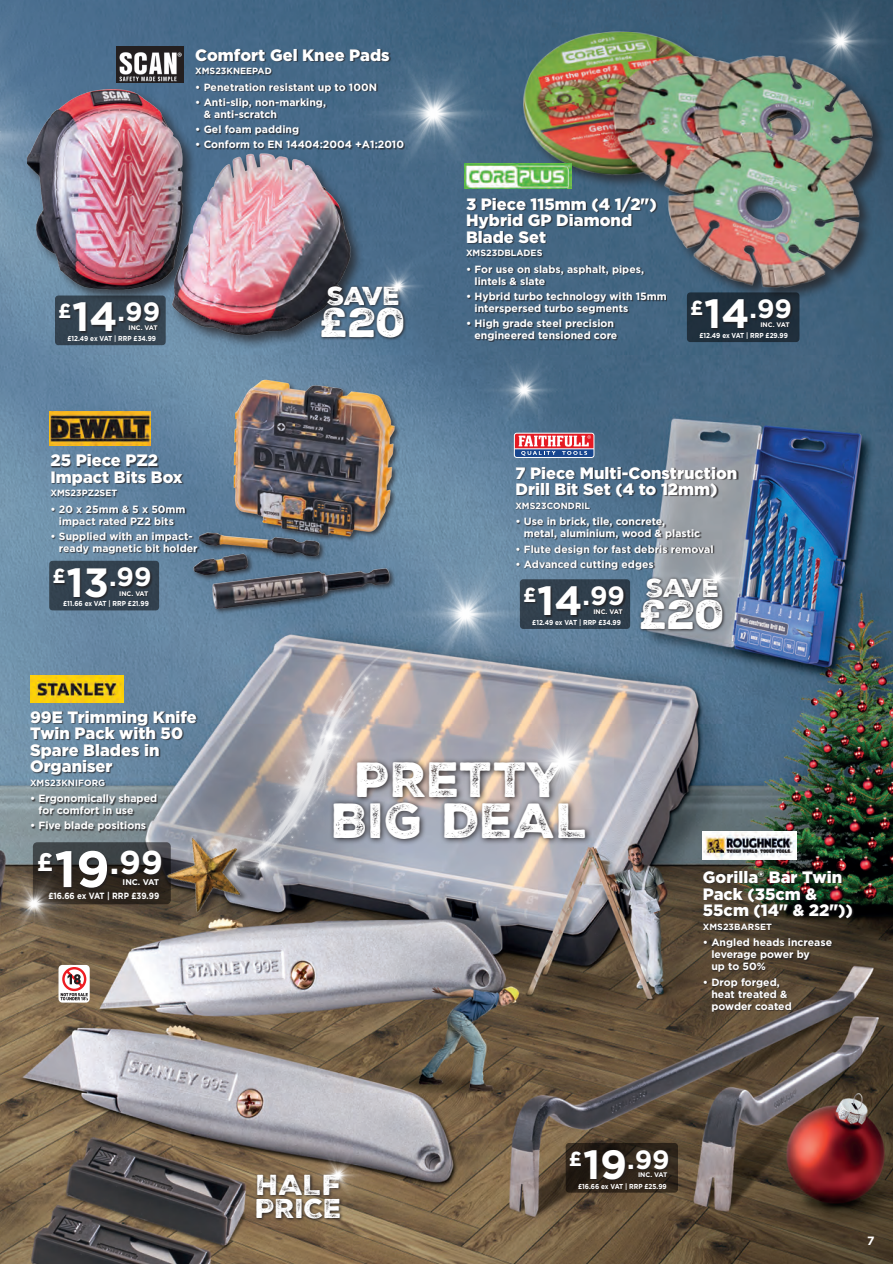
<style>
.page{position:relative;width:893px;height:1264px;background:#fff}
.page>*{position:absolute;margin:0;border:0;box-sizing:border-box;transform-origin:0 0}
.t1{font:47.85px/40.3px "Nexa Rust Sans Black 2";color:#fff;text-align:center}
.t2{font:40.2px "Nexa Rust Sans Black 2";color:#fff}
.t3{font:700 33px "Gotham";color:#fff}
.t4{font:28.05px "Nexa Rust Sans Black 2";color:#fff}
.t5{font:700 26.4px "Gotham";color:#fff}
.t6{font:26.4px "Nexa Rust Sans Black 2";color:#fff}
.t7{font:25.2px "Nexa Rust Sans Black 2";letter-spacing:-.03em;color:#fff}
.t8{font:900 16.5px/16.5px "Gotham";color:#fff}
.t9{font:700 12px "Gotham";color:#fff}
.t10{font:700 10.5px/12px "Gotham";color:#fff}
.t11{font:700 9px "Gotham";color:#fff}
.t12{font:700 9px "Gotham";color:#fff;scale:.88 1}
.t13{font:700 8.25px "Gotham";letter-spacing:-.045em;color:#fff}
.t14{font:700 7.2px "Gotham";color:#fff;scale:.88 1}
.t15{font:700 6.6px "Gotham";letter-spacing:-.045em;color:#fff}
.s1{font-size:20.4px}
.s2{font-size:40.8px}
.s3{font-size:25.5px}
.s4{font-size:51px}
</style>
<div class="page">
<img style="left:0;top:0;width:893px;height:1264px">
<img style="left:115px;top:60px;width:242px;height:291px">
<img style="left:448px;top:0;width:445px;height:312px">
<img style="left:60px;top:351px;width:349px;height:321px">
<img style="left:0;top:314px;width:115px;height:184px">
<img style="left:0;top:0;width:120px;height:314px">
<img style="left:0;top:83px;width:12px;height:152px">
<svg style="left:319px;top:284px;width:88px;height:57px;background:#35424f"></svg>
<img style="left:365px;top:252px;width:66px;height:67px">
<svg style="left:638px;top:576px;width:88px;height:56px;background:#565b63"></svg>
<img style="left:684px;top:544px;width:67px;height:67px">
<svg style="left:462px;top:757px;width:130px;height:88px;background:#817c7d"></svg>
<img style="left:500px;top:700px;width:114px;height:108px">
<img style="left:103px;top:832px;width:239px;height:153px">
<img style="left:162px;top:571px;width:300px;height:370px">
<img style="left:356px;top:36px;width:154px;height:155px">
<img style="left:788px;top:0;width:105px;height:93px">
<img style="left:388px;top:537px;width:154px;height:154px">
<img style="left:480px;top:345px;width:89px;height:89px">
<svg style="left:59px;top:965px;width:31px;height:37px"></svg>
<svg style="left:60px;top:967px;width:28px;height:33px"></svg>
<svg style="left:254px;top:1172px;width:90px;height:50px;background:#5f4f3d"></svg>
<img style="left:305px;top:1142px;width:67px;height:67px">
<img style="left:703px;top:831px;width:93px;height:28px">
<img style="left:465px;top:164px;width:106px;height:25px">
<img style="left:30px;top:675px;width:94px;height:27px">
<div style="left:703px;top:871px;width:150px;height:142px;background:#231f20;opacity:.75"></div>
<svg style="left:566px;top:1143px;width:112px;height:49px;background:#2c2218"></svg>
<div style="left:570px;top:1150px;width:101px;height:32px;background:#231f20;opacity:.75"></div>
<div style="left:639px;top:1173px;width:29px;height:5px;background:#2d241d"></div>
<div style="left:31px;top:711px;width:167px;height:121px;background:#231f20;opacity:.75"></div>
<svg style="left:33px;top:842px;width:138px;height:62px;background:#373634"></svg>
<div style="left:39px;top:851px;width:125px;height:39px;background:#231f20;opacity:.75"></div>
<div style="left:124px;top:878px;width:36px;height:8px;background:#231f20"></div>
<div style="left:51px;top:454px;width:148px;height:101px;background:#231f20;opacity:.75"></div>
<div style="left:49px;top:561px;width:110px;height:49px;background:#32404e;border-radius:3px"></div>
<div style="left:54px;top:568px;width:99px;height:31px;background:#231f20;opacity:.75"></div>
<div style="left:120px;top:591px;width:30px;height:6px;background:#231f20;opacity:.75"></div>
<div style="left:516px;top:467px;width:222px;height:104px;background:#231f20;opacity:.75"></div>
<div style="left:520px;top:579px;width:110px;height:50px;background:#2f3e4c;border-radius:3px"></div>
<div style="left:524px;top:586px;width:102px;height:31px;background:#231f20;opacity:.75"></div>
<div style="left:594px;top:609px;width:30px;height:6px;background:#231f20;opacity:.75"></div>
<div style="left:466px;top:197px;width:201px;height:145px;background:#231f20;opacity:.75"></div>
<div style="left:687px;top:292px;width:112px;height:50px;background:#1f2f3b;border-radius:3px"></div>
<div style="left:691px;top:299px;width:102px;height:32px;background:#231f20;opacity:.75"></div>
<div style="left:761px;top:322px;width:30px;height:6px;background:#202831"></div>
<div style="left:196px;top:49px;width:209px;height:101px;background:#231f20;opacity:.75"></div>
<div style="left:55px;top:295px;width:111px;height:50px;background:#344350;border-radius:3px"></div>
<div style="left:60px;top:302px;width:101px;height:32px;background:#231f20;opacity:.75"></div>
<div style="left:129px;top:325px;width:30px;height:6px;background:#231f20;opacity:.75"></div>
<img style="left:153px;top:816px;width:107px;height:108px">
<img style="left:0;top:857px;width:80px;height:93px">
<img style="left:117px;top:47px;width:67px;height:36px">
<img style="left:49px;top:412px;width:101px;height:33px">
<svg style="left:514px;top:433px;width:80px;height:23px"></svg>
<div style="left:514px;top:433px;width:80px;height:25px;border:1px solid #fff;border-radius:2px"></div>
<hr style="left:514px;top:448px;width:80px;height:1px;background:#fff">
<h3 class="t8" style="left:195px;top:46px;width:196px">Comfort Gel Knee Pads</h3>
<p class="t11" style="left:195px;top:65px;width:78px">XMS23KNEEPAD</p>
<p class="t10" style="left:195px;top:81px;width:183px">• Penetration resistant up to 100N</p>
<p class="t10" style="left:204px;top:96px;width:124px;text-indent:-9px">• Anti-slip, non-marking, &amp; anti-scratch</p>
<p class="t10" style="left:195px;top:123px;width:105px">• Gel foam padding</p>
<p class="t10" style="left:195px;top:138px;width:210px">• Conform to EN 14404:2004 +A1:2010</p>
<h3 class="t5" style="left:58px;top:294px;width:103px"><span class="s1">£</span><span class="s2">14</span>.99</h3>
<p class="t14" style="left:67px;top:334px;width:102px">£12.49 ex VAT | RRP £34.99</p>
<p class="t15" style="left:128px;top:323px;width:31px">INC. VAT</p>
<h3 class="t7" style="left:327px;top:279px;width:75px">SAVE</h3>
<h2 class="t2" style="left:321px;top:296px;width:86px">£20</h2>
<h3 class="t8" style="left:50px;top:452px;width:134px">25 Piece PZ2<br>Impact Bits Box</h3>
<p class="t11" style="left:50px;top:487px;width:68px">XMS23PZ2SET</p>
<p class="t10" style="left:50px;top:503px;width:137px;text-align:center">• 20 x 25mm &amp; 5 x 50mm impact rated PZ2 bits</p>
<p class="t10" style="left:59px;top:530px;width:140px;text-indent:-9px">• Supplied with an impact&shy;ready magnetic bit holder</p>
<h3 class="t5" style="left:52px;top:559px;width:101px"><span class="s1">£</span><span class="s2">13</span>.99</h3>
<p class="t14" style="left:63px;top:599px;width:99px">£11.66 ex VAT | RRP £21.99</p>
<p class="t15" style="left:119px;top:589px;width:31px">INC. VAT</p>
<h3 class="t8" style="left:466px;top:195px;width:192px">3 Piece 115mm (4 1/2")<br>Hybrid GP Diamond<br>Blade Set</h3>
<p class="t11" style="left:466px;top:247px;width:78px">XMS23DBLADES</p>
<p class="t10" style="left:474px;top:263px;width:171px;text-indent:-9px">• For use on slabs, asphalt, pipes, lintels &amp; slate</p>
<p class="t10" style="left:474px;top:290px;width:194px;text-indent:-9px">• Hybrid turbo technology with 15mm interspersed turbo segments</p>
<p class="t10" style="left:474px;top:317px;width:144px;text-indent:-9px">• High grade steel precision engineered tensioned core</p>
<h3 class="t5" style="left:690px;top:291px;width:103px"><span class="s1">£</span><span class="s2">14</span>.99</h3>
<p class="t14" style="left:699px;top:331px;width:102px">£12.49 ex VAT | RRP £29.99</p>
<p class="t15" style="left:760px;top:320px;width:31px">INC. VAT</p>
<h3 class="t8" style="left:515px;top:465px;width:223px">7 Piece Multi-Construction<br>Drill Bit Set (4 to 12mm)</h3>
<p class="t11" style="left:515px;top:500px;width:76px">XMS23CONDRIL</p>
<p class="t10" style="left:524px;top:516px;width:178px;text-indent:-9px">• Use in brick, tile, concrete, metal, aluminium, wood &amp; plastic</p>
<p class="t10" style="left:515px;top:543px;width:200px">• Flute design for fast debris removal</p>
<p class="t10" style="left:515px;top:558px;width:140px">• Advanced cutting edges</p>
<h3 class="t5" style="left:523px;top:578px;width:103px"><span class="s1">£</span><span class="s2">14</span>.99</h3>
<p class="t14" style="left:532px;top:617px;width:102px">£12.49 ex VAT | RRP £34.99</p>
<h3 class="t7" style="left:646px;top:571px;width:75px">SAVE</h3>
<h2 class="t2" style="left:640px;top:587px;width:86px">£20</h2>
<p class="t15" style="left:593px;top:607px;width:31px">INC. VAT</p>
<h3 class="t8" style="left:30px;top:708px;width:168px">99E Trimming Knife<br>Twin Pack with 50<br>Spare Blades in<br>Organiser</h3>
<p class="t11" style="left:30px;top:776px;width:77px">XMS23KNIFORG</p>
<p class="t10" style="left:39px;top:792px;width:120px;text-indent:-9px">• Ergonomically shaped for comfort in use</p>
<p class="t10" style="left:30px;top:820px;width:118px">• Five blade positions</p>
<h3 class="t3" style="left:37px;top:841px;width:128px"><span class="s3">£</span><span class="s4">19</span>.99</h3>
<p class="t12" style="left:48px;top:890px;width:127px">£16.66 ex VAT | RRP £39.99</p>
<p class="t13" style="left:123px;top:876px;width:38px">INC. VAT</p>
<h1 class="t1" style="left:332px;top:760px;width:258px">PRETTY<br>BIG DEAL</h1>
<h3 class="t8" style="left:703px;top:869px;width:152px">Gorilla® Bar Twin<br>Pack (35cm &amp;<br>55cm (14" &amp; 22"))</h3>
<p class="t11" style="left:703px;top:921px;width:71px">XMS23BARSET</p>
<p class="t10" style="left:711px;top:936px;width:122px;text-indent:-9px">• Angled heads increase leverage power by<br>up to 50%</p>
<p class="t10" style="left:711px;top:975px;width:82px;text-indent:-9px">• Drop forged, heat treated &amp; powder coated</p>
<h3 class="t4" style="left:256px;top:1166px;width:87px">HALF</h3>
<h3 class="t6" style="left:255px;top:1191px;width:88px">PRICE</h3>
<h3 class="t5" style="left:569px;top:1142px;width:102px"><span class="s1">£</span><span class="s2">19</span>.99</h3>
<p class="t14" style="left:578px;top:1181px;width:102px">£16.66 ex VAT | RRP £25.99</p>
<p class="t15" style="left:638px;top:1170px;width:31px">INC. VAT</p>
<p class="t9" style="left:867px;top:1233px;width:9px">7</p>
</div>
